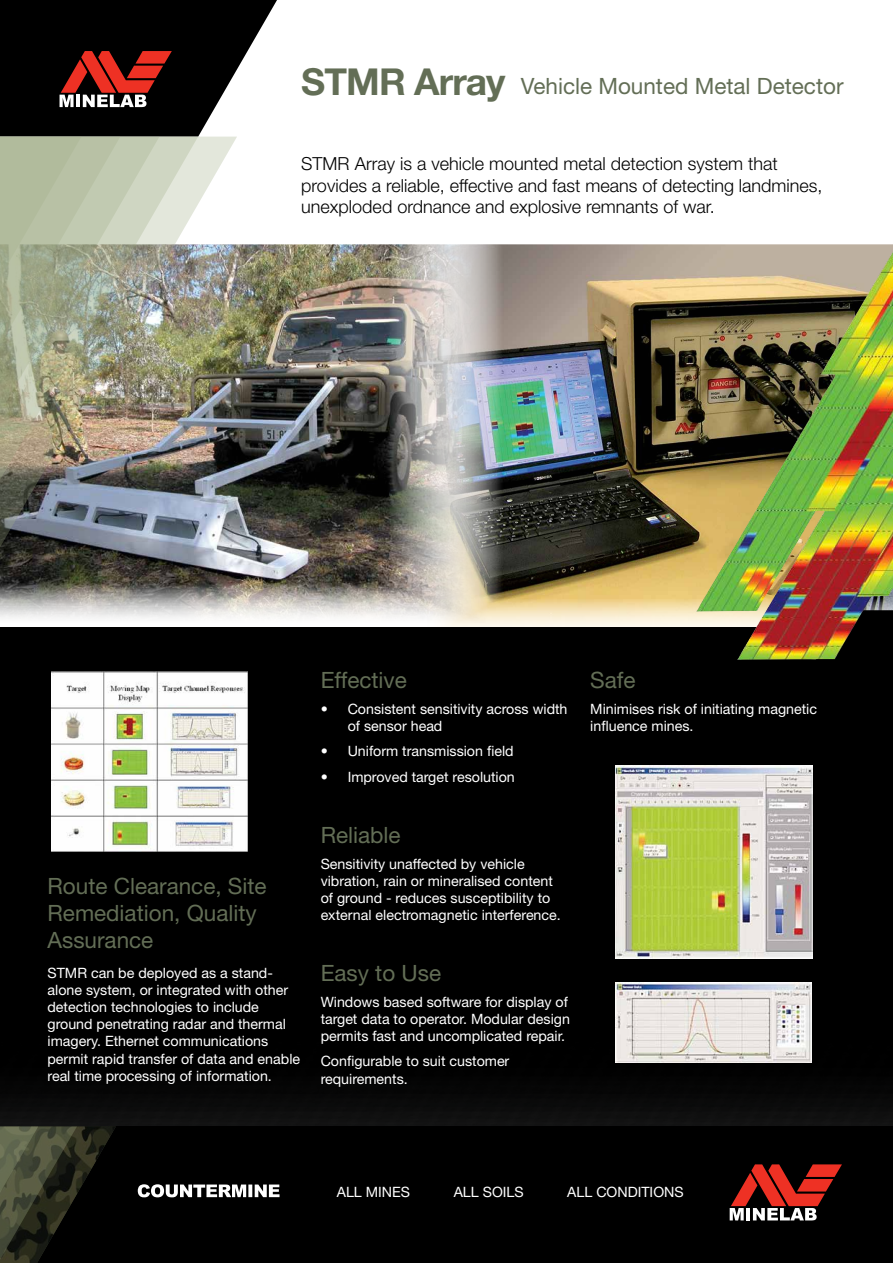
<style>
.page{position:relative;width:893px;height:1263px;background:#fff}
.page>*{position:absolute;margin:0;border:0;box-sizing:border-box;transform-origin:0 0}
.t1{font:22.5px/27px "Helvetica Neue LT Std";color:#636e56}
.t2{font:300 18px/21.6px "Helvetica Neue LT Std";color:#000}
.t3{font:14.25px/17.1px "Helvetica Neue LT Std";color:#fff}
.s1{font-weight:700;font-size:37.2px}
</style>
<div class="page">
<img style="left:277px;top:244px;width:145px;height:374px">
<img style="left:422px;top:244px;width:471px;height:383px">
<div style="left:0;top:627px;width:893px;height:580px;background:#000"></div>
<div style="left:0;top:1043px;width:893px;height:220px;background:linear-gradient(to right,#060606,#080808)"></div>
<div style="left:0;top:1126px;width:893px;height:137px;background:#000"></div>
<svg style="left:0;top:1126px;width:116px;height:137px"></svg>
<img style="left:0;top:0;width:277px;height:688px">
<svg style="left:138px;top:1184px;width:142px;height:13px"></svg>
<svg style="left:730px;top:1164px;width:112px;height:56px"></svg>
<img style="left:696px;top:251px;width:197px;height:409px">
<img style="left:615px;top:766px;width:197px;height:192px">
<img style="left:51px;top:672px;width:196px;height:180px">
<img style="left:615px;top:982px;width:197px;height:80px">
<h1 class="t1" style="left:301px;top:72px;width:544px"><span class="s1">STMR Array</span> Vehicle Mounted Metal Detector</h1>
<p class="t2" style="left:301px;top:153px;width:523px">STMR Array is a vehicle mounted metal detection system that provides a reliable, effective and fast means of detecting landmines, unexploded ordnance and explosive remnants of war.</p>
<h1 class="t1" style="left:48px;top:872px;width:221px">Route Clearance, Site<br>Remediation, Quality<br>Assurance</h1>
<p class="t3" style="left:48px;top:964px;width:254px">STMR can be deployed as a stand&shy;alone system, or integrated with other detection technologies to include ground penetrating radar and thermal imagery. Ethernet communications permit rapid transfer of data and enable real time processing of information.</p>
<h1 class="t1" style="left:321px;top:666px;width:88px">Effective</h1>
<p class="t3" style="left:348px;top:700px;width:221px;text-indent:-27px">• Consistent sensitivity across width of sensor head</p>
<p class="t3" style="left:321px;top:742px;width:195px">• Uniform transmission field</p>
<p class="t3" style="left:321px;top:768px;width:196px">• Improved target resolution</p>
<h1 class="t1" style="left:321px;top:821px;width:81px">Reliable</h1>
<p class="t3" style="left:321px;top:855px;width:242px">Sensitivity unaffected by vehicle vibration, rain or mineralised content of ground - reduces susceptibility to external electromagnetic interference.</p>
<h1 class="t1" style="left:321px;top:959px;width:122px">Easy to Use</h1>
<p class="t3" style="left:321px;top:993px;width:251px">Windows based software for display of target data to operator. Modular design permits fast and uncomplicated repair.</p>
<p class="t3" style="left:321px;top:1053px;width:190px">Configurable to suit customer requirements.</p>
<h1 class="t1" style="left:590px;top:666px;width:47px">Safe</h1>
<p class="t3" style="left:590px;top:700px;width:228px">Minimises risk of initiating magnetic influence mines.</p>
<p class="t3" style="left:337px;top:1183px;width:75px">ALL MINES</p>
<p class="t3" style="left:454px;top:1183px;width:71px">ALL SOILS</p>
<p class="t3" style="left:567px;top:1183px;width:118px">ALL CONDITIONS</p>
</div>
